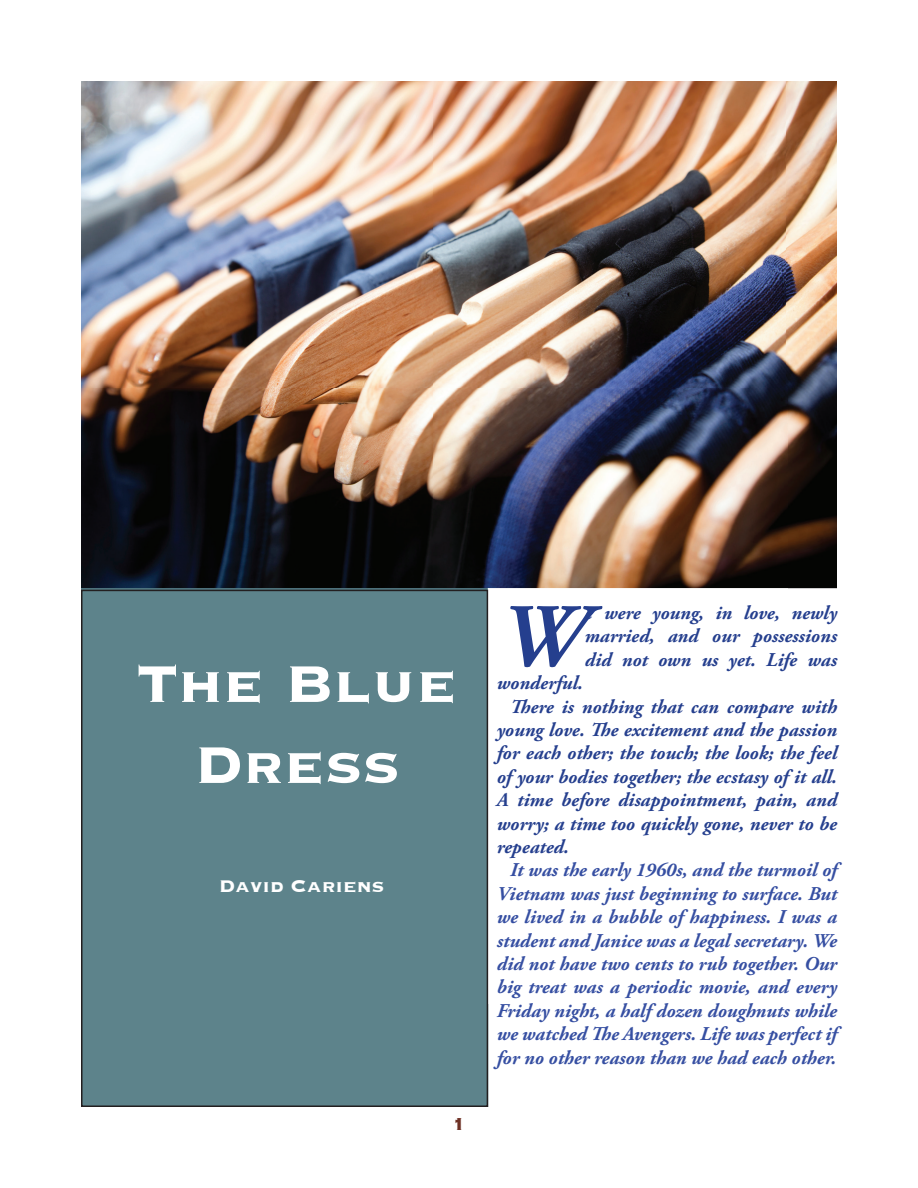
<style>
.page{position:relative;width:918px;height:1188px;background:#fff}
.page>*{position:absolute;margin:0;border:0;box-sizing:border-box;transform-origin:0 0}
.t1{font:italic 700 90.15px "Adobe Garamond Pro";color:#253f8e}
.t2{font:700 67.5px/81px "Copperplate";color:#fff;text-align:center}
.t3{font:700 22.5px "Copperplate";color:#fff}
.t4{font:700 22.5px "Copperplate";color:#6e3125}
.t5{font:italic 700 19.5px/23.4px "Adobe Garamond Pro";color:#364fa2;text-align:justify}
.t6{font:italic 700 19.5px/23.4px "Adobe Garamond Pro";color:#253f8e;text-align:justify}
</style>
<div class="page">
<img style="left:81px;top:81px;width:756px;height:1026px">
<div style="left:82px;top:590px;width:405px;height:516px;background:#5d838b"></div>
<div style="left:81px;top:590px;width:407px;height:517px;border:2px solid #231f20"></div>
<h2 class="t2" style="left:137px;top:640px;width:322px">The Blue<br>Dress</h2>
<p class="t3" style="left:219px;top:871px;width:167px">David Cariens</p>
<p class="t4" style="left:452px;top:1109px;width:15px">1</p>
<p class="t6" style="left:585px;top:601px;width:254px">e were young, in love, newly married, and our possessions did not own us yet. Life was</p>
<h1 class="t1" style="left:498px;top:585px;width:89px">W</h1>
<p class="t6" style="left:497px;top:672px;width:88px">wonderful.</p>
<p class="t6" style="left:510px;top:695px;width:328px">There is nothing that can compare with</p>
<p class="t6" style="left:497px;top:718px;width:342px">young love. The excitement and the passion</p>
<p class="t6" style="left:497px;top:742px;width:342px">for each other; the touch; the look; the feel</p>
<p class="t6" style="left:497px;top:765px;width:342px">of your bodies together; the ecstasy of it all.</p>
<p class="t6" style="left:497px;top:789px;width:342px">A time before disappointment, pain, and</p>
<p class="t6" style="left:497px;top:812px;width:342px">worry; a time too quickly gone, never to be</p>
<p class="t6" style="left:497px;top:835px;width:74px">repeated.</p>
<p class="t5" style="left:497px;top:859px;width:342px;text-indent:13px">It was the early 1960s, and the turmoil of Vietnam was just beginning to surface. But we lived in a bubble of happiness. I was a student and Janice was a legal secretary. We did not have two cents to rub together. Our big treat was a periodic movie, and every Friday night, a half dozen doughnuts while we watched The Avengers. Life was perfect if for no other reason than we had each other.</p>
</div>
